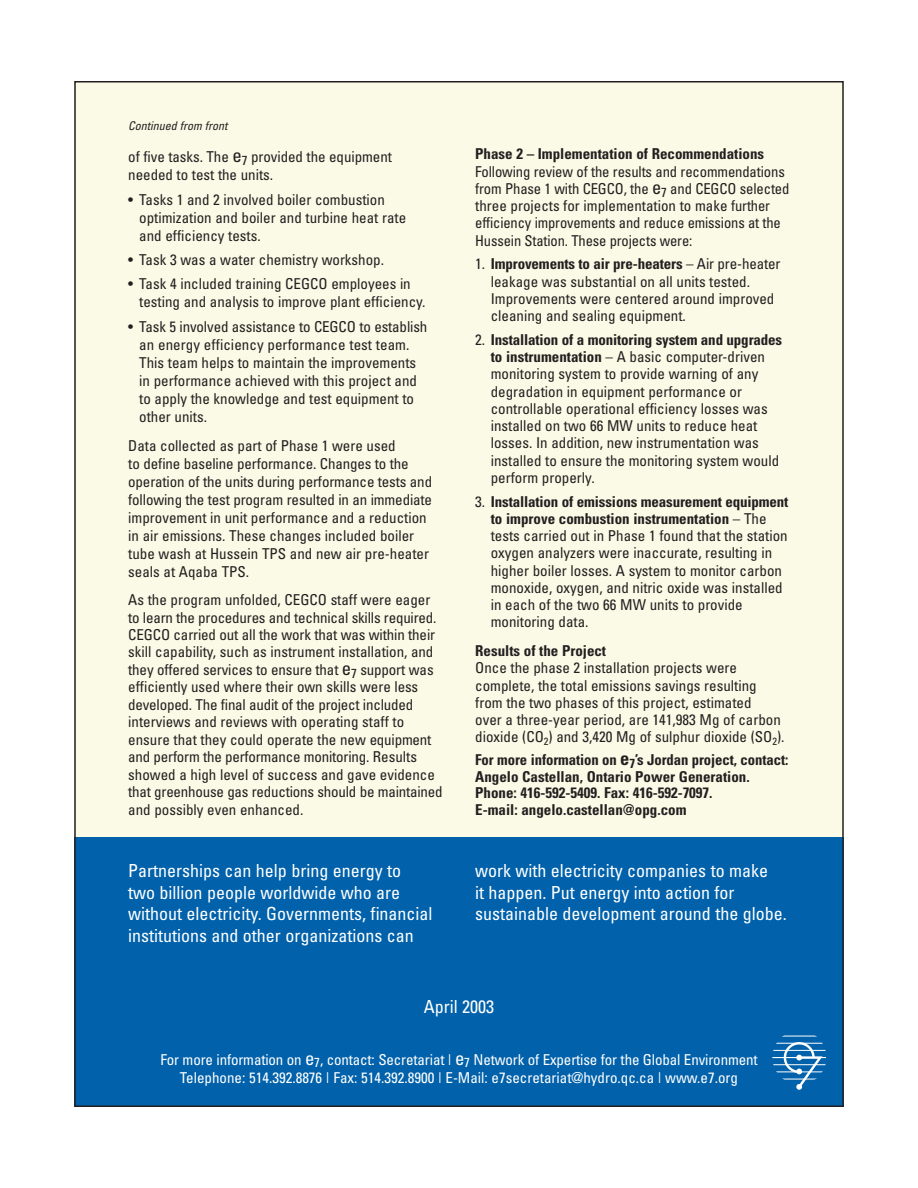
<style>
.page{position:relative;width:918px;height:1188px;background:#fff}
.page>*{position:absolute;margin:0;border:0;box-sizing:border-box;transform-origin:0 0}
.t1{font:condensed 18px/21.8px "Univers";color:#fff}
.t2{font:condensed 15px/17.2px "Univers";color:#231f20}
.t3{font:700 condensed 15px/16.5px "Univers";color:#231f20}
.t4{font:condensed 15px/18px "Univers";letter-spacing:-.01em;color:#fff;text-align:center}
.t5{font:italic condensed 12px "Univers";color:#231f20}
.s1{font-size:18.75px}
.s2{font-weight:700}
</style>
<div class="page">
<div style="left:74px;top:81px;width:770px;height:1026px;background:#fbfae6"></div>
<div style="left:74px;top:837px;width:770px;height:270px;background:#0161aa"></div>
<svg style="left:772px;top:1035px;width:54px;height:55px"></svg>
<p class="t5" style="left:128px;top:121px;width:101px">Continued from front</p>
<p class="t2" style="left:128px;top:149px;width:265px;line-height:18px">of five tasks. The <span class="s1">e</span><sub>7</sub> provided the equipment needed to test the units.</p>
<p class="t2" style="left:139px;top:192px;width:268px;line-height:18px;text-indent:-11px">• Tasks 1 and 2 involved boiler combustion optimization and boiler and turbine heat rate and efficiency tests.</p>
<p class="t2" style="left:128px;top:252px;width:257px">• Task 3 was a water chemistry workshop.</p>
<p class="t2" style="left:139px;top:276px;width:288px;line-height:18px;text-indent:-11px">• Task 4 included training CEGCO employees in testing and analysis to improve plant efficiency.</p>
<p class="t2" style="left:139px;top:319px;width:290px;line-height:18px;text-indent:-11px">• Task 5 involved assistance to CEGCO to establish an energy efficiency performance test team.<br>This team helps to maintain the improvements in performance achieved with this project and to apply the knowledge and test equipment to other units.</p>
<p class="t2" style="left:128px;top:438px;width:305px;line-height:18px">Data collected as part of Phase 1 were used<br>to define baseline performance. Changes to the operation of the units during performance tests and following the test program resulted in an immediate improvement in unit performance and a reduction in air emissions. These changes included boiler tube wash at Hussein TPS and new air pre-heater seals at Aqaba TPS.</p>
<p class="t2" style="left:128px;top:592px;width:316px">As the program unfolded, CEGCO staff were eager to learn the procedures and technical skills required.<br>CEGCO carried out all the work that was within their skill capability, such as instrument installation, and they offered services to ensure that <span class="s1">e</span><sub>7</sub> support was efficiently used where their own skills were less developed. The final audit of the project included interviews and reviews with operating staff to ensure that they could operate the new equipment and perform the performance monitoring. Results showed a high level of success and gave evidence that greenhouse gas reductions should be maintained and possibly even enhanced.</p>
<p class="t3" style="left:475px;top:147px;width:291px">Phase 2 – Implementation of Recommendations</p>
<p class="t2" style="left:475px;top:164px;width:316px">Following review of the results and recommendations from Phase 1 with CEGCO, the <span class="s1">e</span><sub>7</sub> and CEGCO selected three projects for implementation to make further efficiency improvements and reduce emissions at the Hussein Station. These projects were:</p>
<p class="t2" style="left:491px;top:257px;width:291px;text-indent:-16px">1. <span class="s2">Improvements to air pre-heaters</span> – Air pre-heater leakage was substantial on all units tested.<br>Improvements were centered around improved cleaning and sealing equipment.</p>
<p class="t2" style="left:491px;top:332px;width:293px;text-indent:-16px">2. <span class="s2">Installation of a monitoring system and upgrades to instrumentation</span> – A basic computer-driven monitoring system to provide warning of any degradation in equipment performance or controllable operational efficiency losses was installed on two 66 MW units to reduce heat losses. In addition, new instrumentation was installed to ensure the monitoring system would perform properly.</p>
<p class="t2" style="left:491px;top:494px;width:299px;text-indent:-16px">3. <span class="s2">Installation of emissions measurement equipment to improve combustion instrumentation</span> – The tests carried out in Phase 1 found that the station oxygen analyzers were inaccurate, resulting in higher boiler losses. A system to monitor carbon monoxide, oxygen, and nitric oxide was installed in each of the two 66 MW units to provide monitoring data.</p>
<p class="t3" style="left:475px;top:644px;width:132px">Results of the Project</p>
<p class="t2" style="left:475px;top:661px;width:311px">Once the phase 2 installation projects were complete, the total emissions savings resulting from the two phases of this project, estimated<br>over a three-year period, are 141,983 Mg of carbon dioxide (CO<sub>2</sub>) and 3,420 Mg of sulphur dioxide (SO<sub>2</sub>).</p>
<p class="t3" style="left:475px;top:753px;width:315px">For more information on <span class="s1">e</span><sub>7</sub>’s Jordan project, contact:<br>Angelo Castellan, Ontario Power Generation.<br>Phone: 416-592-5409. Fax: 416-592-7097.<br>E-mail: angelo.castellan@opg.com</p>
<p class="t1" style="left:128px;top:861px;width:306px">Partnerships can help bring energy to<br>two billion people worldwide who are without electricity. Governments, financial institutions and other organizations can</p>
<p class="t1" style="left:475px;top:861px;width:313px">work with electricity companies to make<br>it happen. Put energy into action for sustainable development around the globe.</p>
<p class="t1" style="left:424px;top:998px;width:72px">April 2003</p>
<p class="t4" style="left:160px;top:1052px;width:599px">For more information on <span class="s1">e</span><sub>7</sub>, contact: Secretariat | <span class="s1">e</span><sub>7</sub> Network of Expertise for the Global Environment<br>Telephone: 514.392.8876 | Fax: 514.392.8900 | E-Mail: e7secretariat@hydro.qc.ca | www.e7.org</p>
</div>
